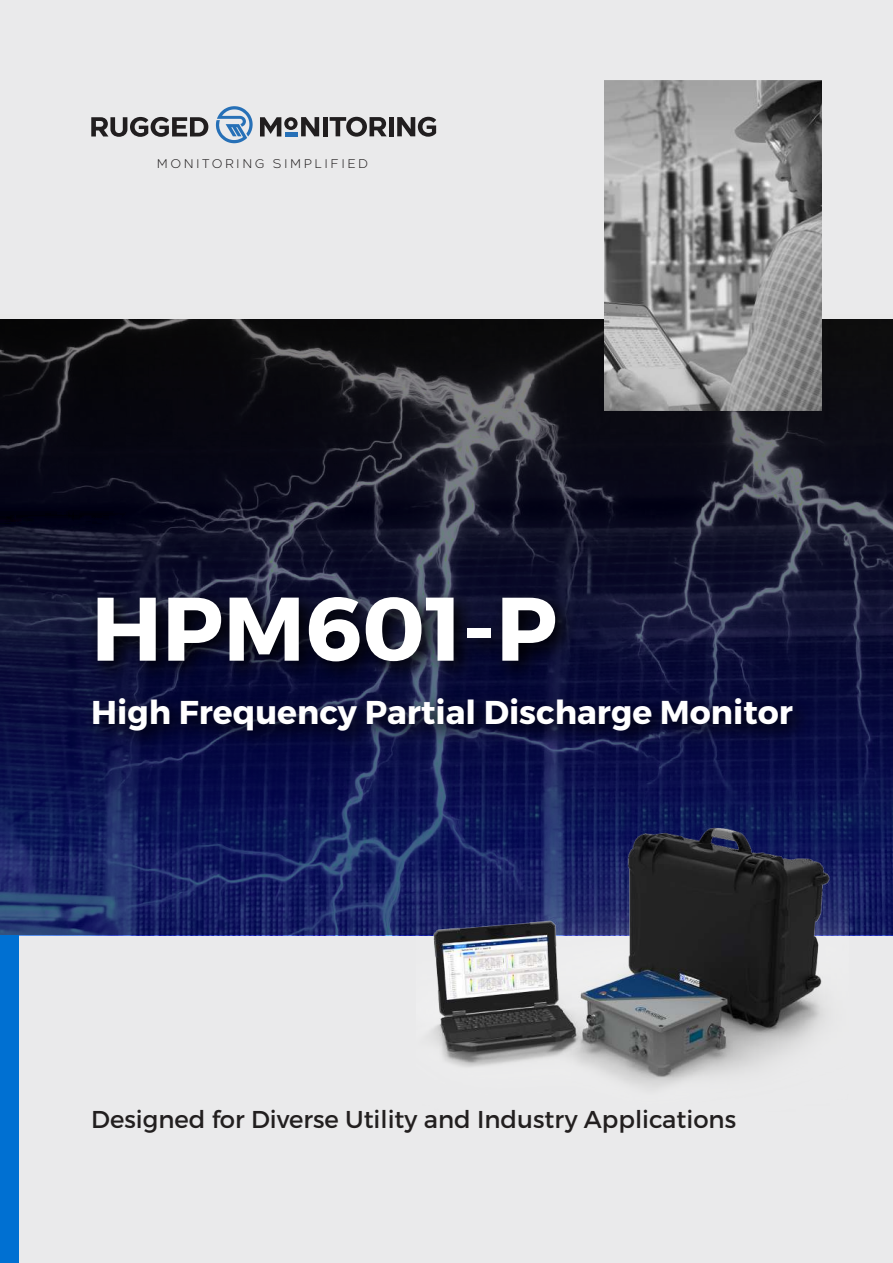
<style>
.page{position:relative;width:893px;height:1263px;background:#eaeaeb}
.page>*{position:absolute;margin:0;border:0;box-sizing:border-box;transform-origin:0 0}
.t1{font:700 90px "Montserrat";color:#fff}
.t2{font:700 33px "Montserrat";color:#fff}
.t3{font:24.3px "Montserrat";color:#221f1f}
.t4{font:300 12.6px "Giga Sans";letter-spacing:.2em;color:#221f1f}
</style>
<div class="page">
<svg style="left:91px;top:117px;width:117px;height:20px"></svg>
<hr style="left:323px;top:117px;width:4px;height:19px;background:#211e1f">
<svg style="left:330px;top:117px;width:57px;height:20px"></svg>
<hr style="left:389px;top:117px;width:4px;height:19px;background:#211e1f">
<svg style="left:397px;top:117px;width:39px;height:20px"></svg>
<svg style="left:260px;top:117px;width:59px;height:19px"></svg>
<svg style="left:216px;top:106px;width:37px;height:37px"></svg>
<div style="left:0;top:935px;width:19px;height:328px;background:#0070d2"></div>
<svg style="left:0;top:319px;width:893px;height:616px;background:#141736"></svg>
<img style="left:74px;top:567px;width:513px;height:112px">
<img style="left:74px;top:679px;width:749px;height:84px">
<img style="left:605px;top:80px;width:216px;height:330px">
<img style="left:416px;top:819px;width:432px;height:269px">
<p class="t4" style="left:157px;top:156px;width:213px">MONITORING SIMPLIFIED</p>
<h1 class="t1" style="left:91px;top:573px;width:467px">HPM601-P</h1>
<h2 class="t2" style="left:91px;top:691px;width:703px">High Frequency Partial Discharge Monitor</h2>
<p class="t3" style="left:91px;top:1104px;width:646px">Designed for Diverse Utility and Industry Applications</p>
</div>
